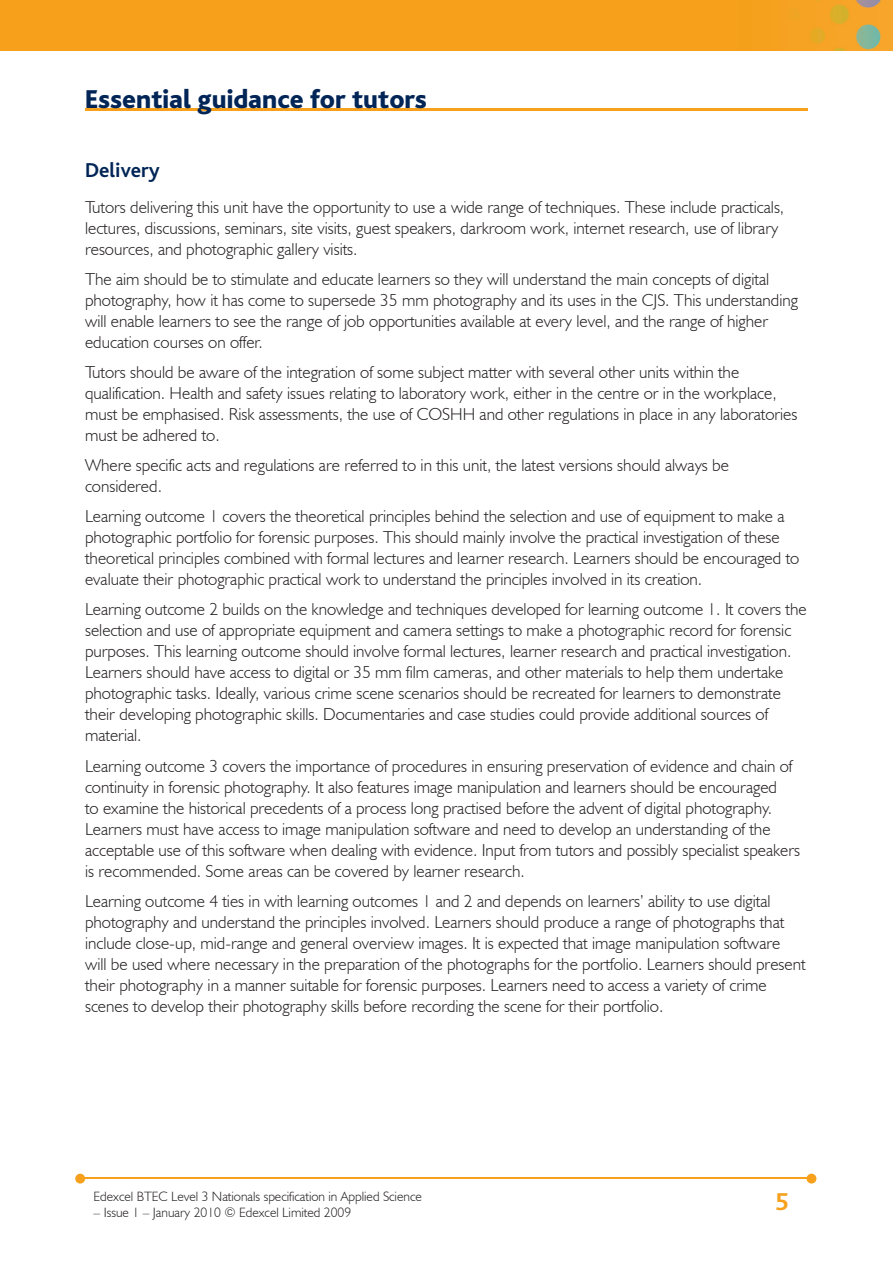
<style>
.page{position:relative;width:893px;height:1263px;background:#fff}
.page>*{position:absolute;margin:0;border:0;box-sizing:border-box;transform-origin:0 0}
.t1{font:800 27px "Bliss";color:#002556}
.t2{font:700 25.5px "Bliss";color:#f6a01b}
.t3{font:700 21px "Bliss";color:#002556}
.t4{font:300 17.25px/21px "Humanist 521 BT";color:#231f20}
.t5{font:300 13.5px "Humanist 521 BT";color:#231f20}
</style>
<div class="page">
<img style="left:0;top:0;width:893px;height:51px">
<hr style="left:82px;top:1178px;width:728px;height:1px;background:#f6a01b">
<svg style="left:807px;top:1174px;width:9px;height:9px"></svg>
<svg style="left:75px;top:1174px;width:10px;height:9px"></svg>
<hr style="left:85px;top:108px;width:723px;height:2px;background:#f6a01b">
<h1 class="t1" style="left:85px;top:85px;width:344px">Essential guidance for tutors</h1>
<p class="t3" style="left:85px;top:160px;width:76px">Delivery</p>
<p class="t4" style="left:85px;top:197px;width:701px">Tutors delivering this unit have the opportunity to use a wide range of techniques. These include practicals, lectures, discussions, seminars, site visits, guest speakers, darkroom work, internet research, use of library resources, and photographic gallery visits.</p>
<p class="t4" style="left:85px;top:269px;width:714px">The aim should be to stimulate and educate learners so they will understand the main concepts of digital photography, how it has come to supersede 35 mm photography and its uses in the CJS. This understanding will enable learners to see the range of job opportunities available at every level, and the range of higher education courses on offer.</p>
<p class="t4" style="left:85px;top:362px;width:714px">Tutors should be aware of the integration of some subject matter with several other units within the qualification. Health and safety issues relating to laboratory work, either in the centre or in the workplace, must be emphasised. Risk assessments, the use of COSHH and other regulations in place in any laboratories must be adhered to.</p>
<p class="t4" style="left:85px;top:455px;width:645px">Where specific acts and regulations are referred to in this unit, the latest versions should always be considered.</p>
<p class="t4" style="left:85px;top:506px;width:716px">Learning outcome 1 covers the theoretical principles behind the selection and use of equipment to make a photographic portfolio for forensic purposes. This should mainly involve the practical investigation of these theoretical principles combined with formal lectures and learner research. Learners should be encouraged to evaluate their photographic practical work to understand the principles involved in its creation.</p>
<p class="t4" style="left:85px;top:599px;width:723px">Learning outcome 2 builds on the knowledge and techniques developed for learning outcome 1. It covers the selection and use of appropriate equipment and camera settings to make a photographic record for forensic purposes. This learning outcome should involve formal lectures, learner research and practical investigation.<br>Learners should have access to digital or 35 mm film cameras, and other materials to help them undertake photographic tasks. Ideally, various crime scene scenarios should be recreated for learners to demonstrate their developing photographic skills. Documentaries and case studies could provide additional sources of material.</p>
<p class="t4" style="left:85px;top:755px;width:717px">Learning outcome 3 covers the importance of procedures in ensuring preservation of evidence and chain of continuity in forensic photography. It also features image manipulation and learners should be encouraged<br>to examine the historical precedents of a process long practised before the advent of digital photography.<br>Learners must have access to image manipulation software and need to develop an understanding of the acceptable use of this software when dealing with evidence. Input from tutors and possibly specialist speakers is recommended. Some areas can be covered by learner research.</p>
<p class="t4" style="left:85px;top:890px;width:722px">Learning outcome 4 ties in with learning outcomes 1 and 2 and depends on learners’ ability to use digital photography and understand the principles involved. Learners should produce a range of photographs that include close-up, mid-range and general overview images. It is expected that image manipulation software will be used where necessary in the preparation of the photographs for the portfolio. Learners should present their photography in a manner suitable for forensic purposes. Learners need to access a variety of crime scenes to develop their photography skills before recording the scene for their portfolio.</p>
<p class="t5" style="left:94px;top:1188px;width:330px">Edexcel BTEC Level 3 Nationals specification in Applied Science</p>
<p class="t5" style="left:94px;top:1204px;width:259px">– Issue 1 – January 2010 © Edexcel Limited 2009</p>
<h2 class="t2" style="left:775px;top:1189px;width:15px">5</h2>
</div>
